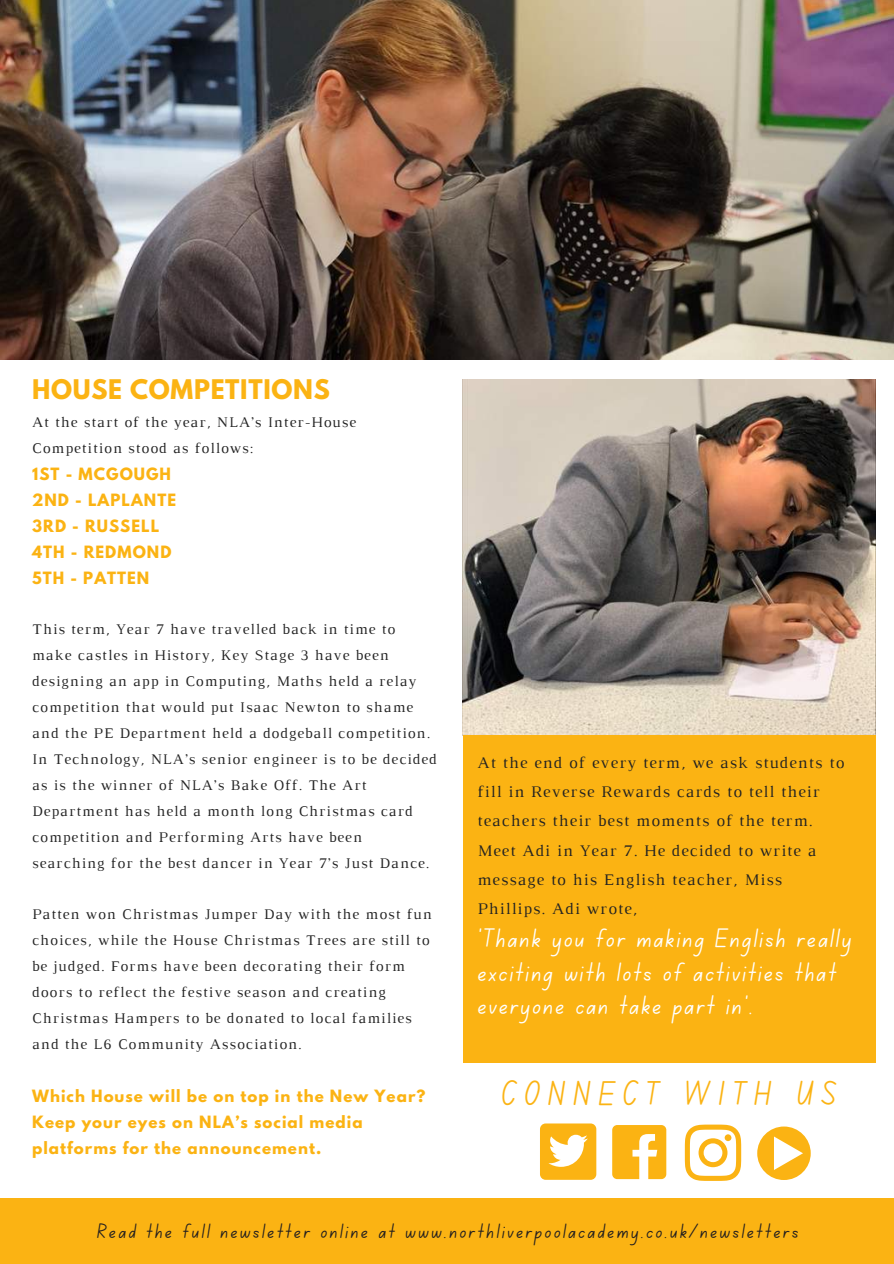
<style>
.page{position:relative;width:894px;height:1264px;background:#fff}
.page>*{position:absolute;margin:0;border:0;box-sizing:border-box;transform-origin:0 0}
.t1{font:34.65px "Canva School Font";letter-spacing:.23em;color:#fbb313}
.t2{font:27px/33.8px "Canva School Font";letter-spacing:.07em;color:#fff}
.t3{font:700 24px "League Spartan";letter-spacing:.03em;color:#fbb313}
.t4{font:21px "Canva School Font";letter-spacing:.11em;color:#231f1f}
.t5{font:16.5px/29.2px "Luthier";letter-spacing:.07em;color:#222}
.t6{font:15px/26px "Luthier";letter-spacing:.07em;color:#222}
.t7{font:700 15px/26px "League Spartan";letter-spacing:.07em;color:#fbb313}
</style>
<div class="page">
<img style="left:0;top:0;width:893px;height:359px">
<div style="left:0;top:1198px;width:893px;height:65px;background:#fbb313"></div>
<img style="left:463px;top:379px;width:412px;height:356px">
<div style="left:463px;top:735px;width:412px;height:328px;background:#fbb313"></div>
<svg style="left:684px;top:1124px;width:57px;height:56px"></svg>
<div style="left:724px;top:1134px;width:7px;height:7px;background:#fbb313;border-radius:50%"></div>
<svg style="left:757px;top:1126px;width:53px;height:53px"></svg>
<svg style="left:540px;top:1123px;width:56px;height:56px"></svg>
<svg style="left:612px;top:1125px;width:54px;height:54px"></svg>
<h3 class="t3" style="left:32px;top:378px;width:299px">HOUSE COMPETITIONS</h3>
<p class="t6" style="left:32px;top:410px;width:325px">At the start of the year, NLA’s Inter-House<br>Competition stood as follows:</p>
<p class="t7" style="left:32px;top:463px;width:145px">1ST - MCGOUGH<br>2ND - LAPLANTE<br>3RD - RUSSELL<br>4TH - REDMOND<br>5TH - PATTEN</p>
<p class="t6" style="left:32px;top:617px;width:406px">This term, Year 7 have travelled back in time to make castles in History, Key Stage 3 have been designing an app in Computing, Maths held a relay competition that would put Isaac Newton to shame and the PE Department held a dodgeball competition.<br>In Technology, NLA’s senior engineer is to be decided as is the winner of NLA’s Bake Off. The Art Department has held a month long Christmas card competition and Performing Arts have been searching for the best dancer in Year 7’s Just Dance.</p>
<p class="t6" style="left:32px;top:902px;width:401px">Patten won Christmas Jumper Day with the most fun choices, while the House Christmas Trees are still to be judged. Forms have been decorating their form doors to reflect the festive season and creating Christmas Hampers to be donated to local families and the L6 Community Association.</p>
<p class="t7" style="left:32px;top:1084px;width:395px">Which House will be on top in the New Year?<br>Keep your eyes on NLA’s social media platforms for the announcement.</p>
<p class="t5" style="left:477px;top:749px;width:368px">At the end of every term, we ask students to fill in Reverse Rewards cards to tell their teachers their best moments of the term.<br>Meet Adi in Year 7. He decided to write a message to his English teacher, Miss Phillips. Adi wrote,</p>
<h2 class="t2" style="left:477px;top:924px;width:375px">‘Thank you for making English really exciting with lots of activities that everyone can take part in’.</h2>
<h1 class="t1" style="left:501px;top:1078px;width:336px">CONNECT WITH US</h1>
<h3 class="t4" style="left:97px;top:1221px;width:702px">Read the full newsletter online at www.northliverpoolacademy.co.uk/newsletters</h3>
</div>
